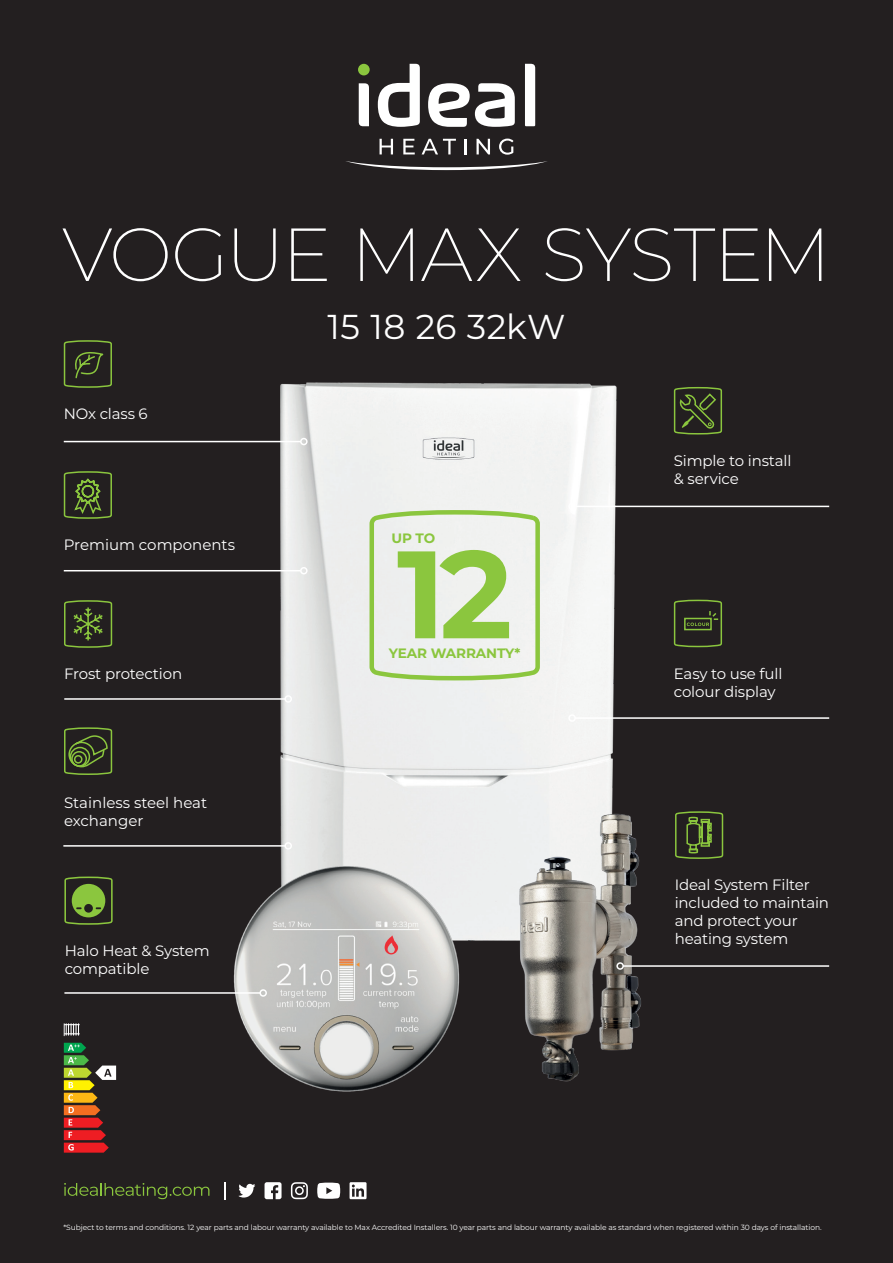
<style>
.page{position:relative;width:893px;height:1263px;background:#231f20}
.page>*{position:absolute;margin:0;border:0;box-sizing:border-box;transform-origin:0 0}
.t1{font:700 124.05px "Montserrat";color:#8bc63e}
.t2{font:200 75px "Montserrat";letter-spacing:-.025em;color:#fff}
.t3{font:34.5px "Montserrat";letter-spacing:.005em;color:#fff}
.t4{font:15px/18px "Montserrat";letter-spacing:-.01em;color:#fff}
.t5{font:700 13.65px "Montserrat";letter-spacing:-.01em;color:#8bc63e}
.t6{font:7.5px "Montserrat";letter-spacing:-.01em;color:#fff}
</style>
<div class="page">
<img style="left:242px;top:382px;width:409px;height:559px">
<svg style="left:63px;top:340px;width:49px;height:48px"></svg>
<hr style="left:575px;top:506px;width:254px;height:1px;background:#fff">
<div style="left:568px;top:503px;width:8px;height:7px;border:2px solid #fff;border-radius:50%"></div>
<svg style="left:673px;top:387px;width:50px;height:48px"></svg>
<hr style="left:64px;top:698px;width:221px;height:2px;background:#fff">
<div style="left:284px;top:695px;width:8px;height:8px;border:2px solid #fff;border-radius:50%"></div>
<svg style="left:64px;top:600px;width:49px;height:48px"></svg>
<svg style="left:673px;top:599px;width:50px;height:49px"></svg>
<hr style="left:575px;top:717px;width:254px;height:2px;background:#fff">
<div style="left:568px;top:714px;width:8px;height:8px;border:2px solid #fff;border-radius:50%"></div>
<hr style="left:64px;top:570px;width:237px;height:1px;background:#fff">
<div style="left:300px;top:567px;width:8px;height:7px;border:2px solid #fff;border-radius:50%"></div>
<svg style="left:63px;top:471px;width:49px;height:48px"></svg>
<hr style="left:64px;top:441px;width:237px;height:1px;background:#fff">
<div style="left:300px;top:438px;width:8px;height:7px;border:2px solid #fff;border-radius:50%"></div>
<hr style="left:63px;top:845px;width:222px;height:2px;background:#fff">
<div style="left:284px;top:842px;width:8px;height:8px;border:2px solid #fff;border-radius:50%"></div>
<svg style="left:64px;top:727px;width:49px;height:48px"></svg>
<img style="left:499px;top:811px;width:152px;height:271px">
<hr style="left:623px;top:965px;width:206px;height:2px;background:#fff">
<div style="left:616px;top:962px;width:8px;height:8px;border:2px solid #fff;border-radius:50%"></div>
<svg style="left:675px;top:811px;width:49px;height:48px"></svg>
<svg style="left:367px;top:508px;width:175px;height:175px;background:#e7ede2"></svg>
<img style="left:233px;top:864px;width:229px;height:228px">
<svg style="left:64px;top:1043px;width:52px;height:109px"></svg>
<svg style="left:64px;top:1023px;width:16px;height:13px"></svg>
<svg style="left:346px;top:161px;width:201px;height:9px"></svg>
<svg style="left:378px;top:64px;width:42px;height:63px"></svg>
<svg style="left:525px;top:64px;width:10px;height:62px"></svg>
<svg style="left:359px;top:83px;width:10px;height:43px"></svg>
<svg style="left:428px;top:83px;width:87px;height:44px"></svg>
<svg style="left:380px;top:139px;width:13px;height:15px"></svg>
<svg style="left:403px;top:139px;width:12px;height:15px"></svg>
<svg style="left:422px;top:139px;width:34px;height:15px"></svg>
<svg style="left:464px;top:139px;width:2px;height:15px"></svg>
<svg style="left:476px;top:139px;width:14px;height:15px"></svg>
<svg style="left:499px;top:139px;width:14px;height:16px"></svg>
<div style="left:358px;top:64px;width:12px;height:11px;background:#8bc63e;border-radius:50%"></div>
<hr style="left:64px;top:992px;width:196px;height:2px;background:#fff">
<div style="left:259px;top:989px;width:8px;height:8px;border:2px solid #fff;border-radius:50%"></div>
<svg style="left:64px;top:876px;width:49px;height:49px"></svg>
<svg style="left:64px;top:1183px;width:145px;height:16px"></svg>
<svg style="left:224px;top:1182px;width:1px;height:17px"></svg>
<svg style="left:265px;top:1182px;width:17px;height:17px"></svg>
<svg style="left:239px;top:1184px;width:16px;height:13px"></svg>
<svg style="left:350px;top:1182px;width:17px;height:17px"></svg>
<svg style="left:291px;top:1182px;width:17px;height:17px"></svg>
<svg style="left:317px;top:1182px;width:23px;height:17px"></svg>
<h2 class="t2" style="left:62px;top:204px;width:771px">VOGUE MAX SYSTEM</h2>
<h3 class="t3" style="left:328px;top:303px;width:239px">15 18 26 32kW</h3>
<p class="t4" style="left:64px;top:404px;width:85px">NOx class 6</p>
<p class="t4" style="left:64px;top:535px;width:173px">Premium components</p>
<p class="t5" style="left:391px;top:529px;width:45px">UP TO</p>
<h1 class="t1" style="left:397px;top:505px;width:117px">12</h1>
<p class="t5" style="left:389px;top:643px;width:133px">YEAR WARRANTY*</p>
<p class="t4" style="left:674px;top:451px;width:119px">Simple to install &amp; service</p>
<p class="t4" style="left:64px;top:664px;width:120px">Frost protection</p>
<p class="t4" style="left:674px;top:664px;width:110px">Easy to use full colour display</p>
<p class="t4" style="left:64px;top:793px;width:145px">Stainless steel heat exchanger</p>
<p class="t4" style="left:65px;top:941px;width:146px">Halo Heat &amp; System compatible</p>
<p class="t4" style="left:675px;top:875px;width:156px">Ideal System Filter included to maintain and protect your heating system</p>
<p class="t6" style="left:63px;top:1222px;width:760px">*Subject to terms and conditions. 12 year parts and labour warranty available to Max Accredited Installers. 10 year parts and labour warranty available as standard when registered within 30 days of installation.</p>
</div>
